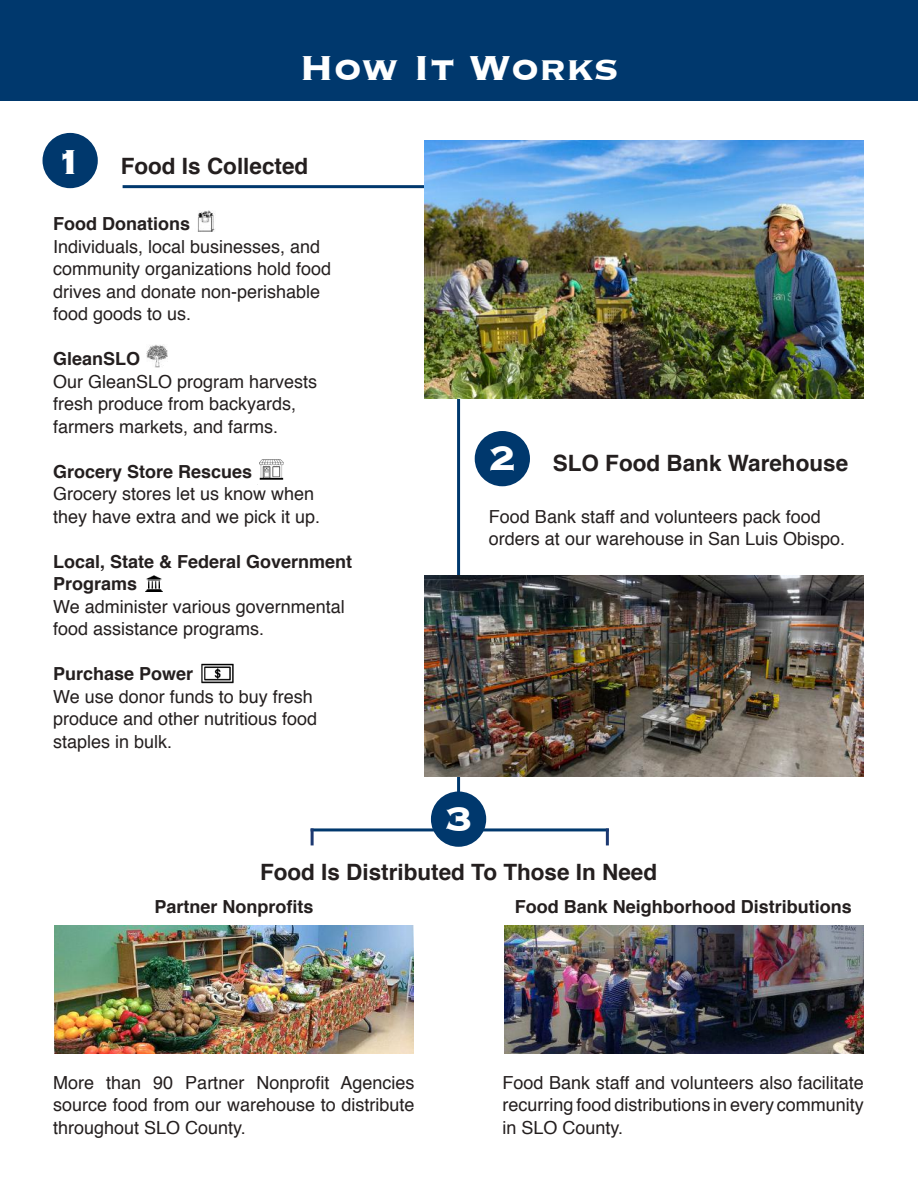
<style>
.page{position:relative;width:918px;height:1188px;background:#fff}
.page>*{position:absolute;margin:0;border:0;box-sizing:border-box;transform-origin:0 0}
.t1{font:700 45px "Copperplate";color:#fff}
.t2{font:700 22.5px "Helvetica";color:#241f1f}
.t3{font:18px/22.5px "Helvetica";color:#241f1f}
.t4{font:700 18px/22.5px "Helvetica";color:#241f1f}
</style>
<div class="page">
<hr style="left:475px;top:828px;width:134px;height:3px;background:#00386d">
<hr style="left:457px;top:397px;width:3px;height:397px;background:#00386d">
<div style="left:0;top:0;width:918px;height:100px;background:#00386d"></div>
<div style="left:44px;top:134px;width:52px;height:53px;background:#00386d;border-radius:50%"></div>
<div style="left:43px;top:133px;width:55px;height:55px;border:3px solid #00386d;border-radius:50%"></div>
<hr style="left:123px;top:185px;width:321px;height:3px;background:#00386d">
<div style="left:476px;top:433px;width:52px;height:52px;background:#00386d;border-radius:50%"></div>
<div style="left:475px;top:431px;width:55px;height:55px;border:3px solid #00386d;border-radius:50%"></div>
<img style="left:424px;top:140px;width:440px;height:258px">
<div style="left:432px;top:793px;width:53px;height:52px;background:#00386d;border-radius:50%"></div>
<div style="left:431px;top:792px;width:55px;height:55px;border:3px solid #00386d;border-radius:50%"></div>
<hr style="left:311px;top:828px;width:133px;height:3px;background:#00386d">
<img style="left:54px;top:926px;width:359px;height:128px">
<img style="left:504px;top:926px;width:360px;height:128px">
<hr style="left:311px;top:828px;width:3px;height:17px;background:#1d3971">
<hr style="left:606px;top:828px;width:3px;height:17px;background:#1d3971">
<img style="left:424px;top:575px;width:440px;height:202px">
<img style="left:259px;top:459px;width:25px;height:21px">
<img style="left:146px;top:344px;width:22px;height:23px">
<img style="left:201px;top:663px;width:33px;height:21px">
<img style="left:197px;top:210px;width:18px;height:21px">
<img style="left:145px;top:575px;width:17px;height:17px">
<h1 class="t1" style="left:56px;top:132px;width:29px">1</h1>
<h1 class="t1" style="left:299px;top:38px;width:321px">How It Works</h1>
<p class="t2" style="left:121px;top:148px;width:189px">Food Is Collected</p>
<p class="t4" style="left:53px;top:213px;width:138px">Food Donations</p>
<p class="t3" style="left:53px;top:236px;width:280px">Individuals, local businesses, and community organizations hold food drives and donate non-perishable food goods to us.</p>
<p class="t4" style="left:53px;top:348px;width:89px">GleanSLO</p>
<p class="t3" style="left:53px;top:371px;width:266px">Our GleanSLO program harvests fresh produce from backyards, farmers markets, and farms.</p>
<p class="t4" style="left:53px;top:460px;width:201px">Grocery Store Rescues</p>
<p class="t3" style="left:53px;top:483px;width:269px">Grocery stores let us know when they have extra and we pick it up.</p>
<p class="t4" style="left:53px;top:550px;width:301px">Local, State &amp; Federal Government<br>Programs</p>
<p class="t3" style="left:53px;top:596px;width:293px">We administer various governmental food assistance programs.</p>
<p class="t4" style="left:53px;top:663px;width:142px">Purchase Power</p>
<p class="t3" style="left:53px;top:686px;width:266px">We use donor funds to buy fresh produce and other nutritious food staples in bulk.</p>
<h1 class="t1" style="left:489px;top:428px;width:29px">2</h1>
<p class="t2" style="left:553px;top:444px;width:297px">SLO Food Bank Warehouse</p>
<p class="t3" style="left:489px;top:506px;width:358px">Food Bank staff and volunteers pack food orders at our warehouse in San Luis Obispo.</p>
<h1 class="t1" style="left:445px;top:790px;width:29px">3</h1>
<p class="t2" style="left:260px;top:854px;width:399px">Food Is Distributed To Those In Need</p>
<p class="t4" style="left:154px;top:896px;width:161px">Partner Nonprofits</p>
<p class="t4" style="left:515px;top:896px;width:339px">Food Bank Neighborhood Distributions</p>
<p class="t3" style="left:53px;top:1072px;width:363px;text-align:justify">More than 90 Partner Nonprofit Agencies source food from our warehouse to distribute throughout SLO County.</p>
<p class="t3" style="left:503px;top:1072px;width:363px;text-align:justify">Food Bank staff and volunteers also facilitate recurring food distributions in every community in SLO County.</p>
</div>
